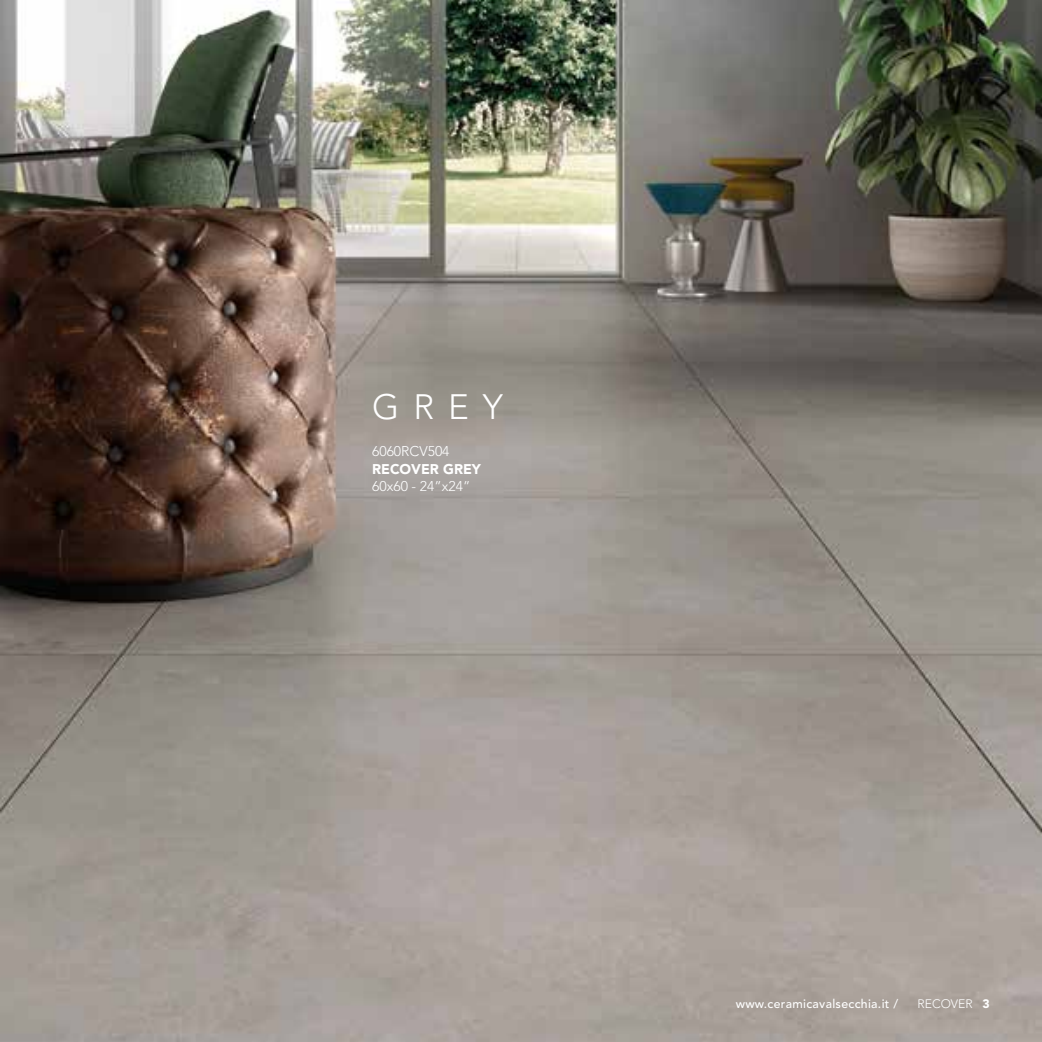
<style>
.page{position:relative;width:1042px;height:1042px;background:#fff}
.page>*{position:absolute;margin:0;border:0;box-sizing:border-box;transform-origin:0 0}
.t1{font:300 35px "Avenir LT Std";color:#fff}
.t2{font:300 14px "Avenir LT Std";color:#fff}
.t3{font:900 14px "Avenir LT Std";color:#fff}
.t4{font:500 12.25px "Avenir LT Std";letter-spacing:.025em;color:#fff}
.t5{font:300 12.25px "Avenir LT Std";color:#fff}
.s1{font-weight:900}
</style>
<div class="page">
<img style="left:0;top:0;width:1042px;height:1042px">
<h1 class="t1" style="left:372px;top:387px;width:132px">GREY</h1>
<p class="t2" style="left:372px;top:443px;width:79px">6060RCV504</p>
<p class="t3" style="left:372px;top:460px;width:110px">RECOVER GREY</p>
<p class="t2" style="left:372px;top:478px;width:100px">60x60 - 24”x24”</p>
<p class="t4" style="left:736px;top:996px;width:164px">www.ceramicavalsecchia.it /</p>
<p class="t5" style="left:917px;top:996px;width:74px">RECOVER <span class="s1">3</span></p>
</div>
